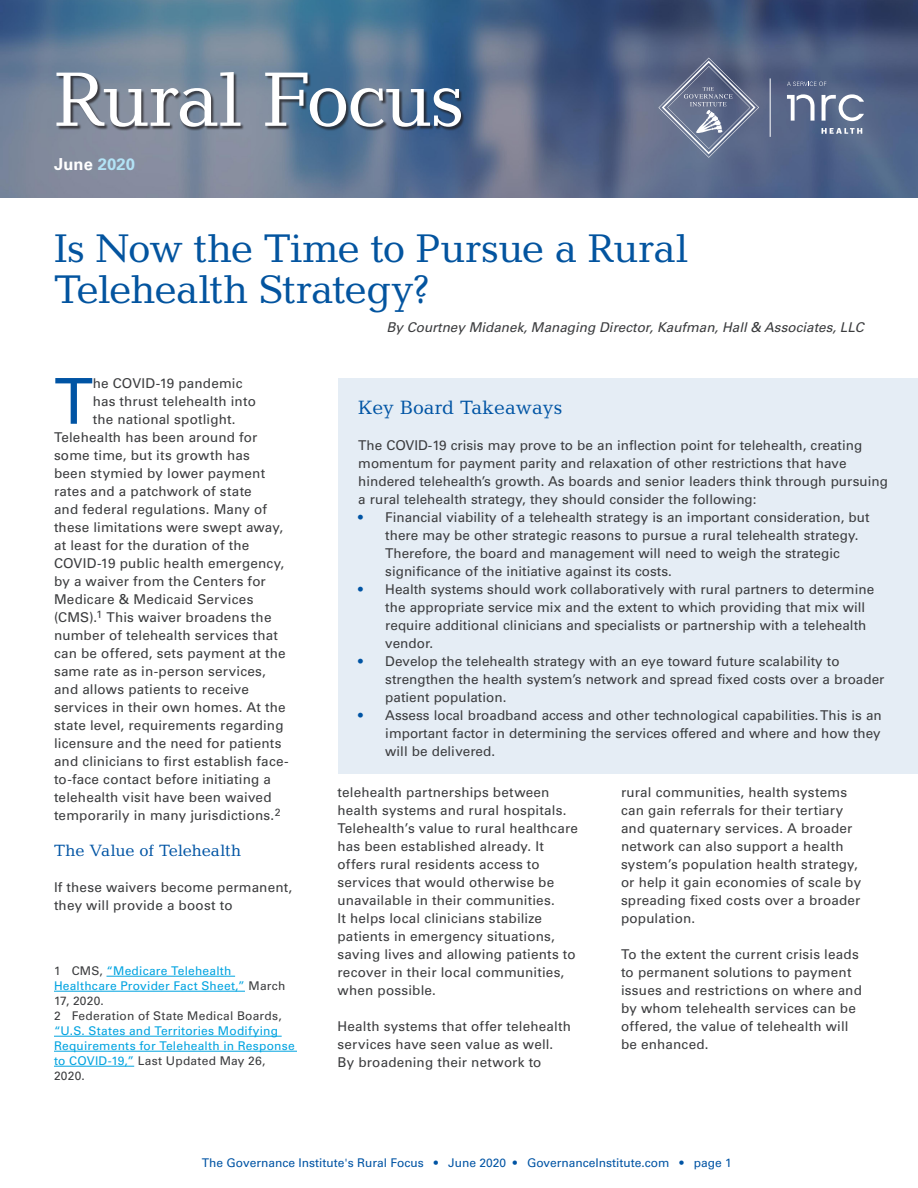
<style>
.page{position:relative;width:918px;height:1188px;background:#fff}
.page>*{position:absolute;margin:0;border:0;box-sizing:border-box;transform-origin:0 0}
.t1{font:78px "Candida Std";letter-spacing:-.03em;color:#fff}
.Bullet_points{font:63.3px "Univers LT Std";color:#0054a4}
.t2{font:40.5px/40.5px "Candida Std";letter-spacing:-.015em;color:#03549f}
.Key_board_takeaways{font:19.5px "Candida Std";color:#0054a4}
.Bullet_points-2{font:16.5px "Candida Std";letter-spacing:-.01em;color:#0054a4}
.body{font:700 16.5px "Univers LT Std";letter-spacing:.01em;color:#fff}
.Bullet_points-3{font:13.5px/18px "Univers LT Std";letter-spacing:.01em;color:#3b3c3e}
.Paragraph_Style_1{font:13.5px/18px "Univers LT Std";color:#3b3c3e}
.Byline{font:italic 13.5px "Univers LT Std";color:#3b3c3e}
.t3{font:12px/15px "Univers LT Std";letter-spacing:.02em;color:#00a3e0}
.t4{font:12px "Univers LT Std";color:#0054a4}
.s1{color:#b3e3f6}
.s2{color:#3b3c3e}
.s3{color:#0054a4}
</style>
<div class="page">
<img style="left:0;top:0;width:918px;height:198px">
<hr style="left:107px;top:976px;width:128px;height:1px;background:#00a3e0">
<hr style="left:54px;top:991px;width:191px;height:1px;background:#00a3e0">
<hr style="left:54px;top:1036px;width:228px;height:1px;background:#00a3e0">
<hr style="left:54px;top:1051px;width:243px;height:1px;background:#00a3e0">
<hr style="left:54px;top:1066px;width:80px;height:1px;background:#00a3e0">
<div style="left:338px;top:378px;width:580px;height:396px;background:#e5edf5"></div>
<div style="left:58px;top:73px;width:407px;height:58px;background:#231f20;opacity:.75"></div>
<hr style="left:770px;top:78px;width:1px;height:59px;background:#fff">
<svg style="left:822px;top:128px;width:40px;height:6px"></svg>
<svg style="left:822px;top:94px;width:42px;height:27px"></svg>
<svg style="left:787px;top:94px;width:28px;height:27px"></svg>
<svg style="left:787px;top:82px;width:39px;height:4px"></svg>
<svg style="left:658px;top:58px;width:101px;height:100px;background:#6b7691"></svg>
<h1 class="t1" style="left:54px;top:55px;width:412px">Rural Focus</h1>
<p class="body" style="left:54px;top:154px;width:83px">June <span class="s1">2020</span></p>
<h1 class="t2" style="left:54px;top:228px;width:636px">Is Now the Time to Pursue a Rural<br>Telehealth Strategy?</h1>
<p class="Byline" style="left:387px;top:319px;width:482px">By Courtney Midanek,Managing Director,Kaufman,Hall&amp; Associates,LLC</p>
<p class="Bullet_points" style="left:54px;top:364px;width:40px">T</p>
<p class="Bullet_points-3" style="left:93px;top:374px;width:151px">he COVID-19 pandemic</p>
<p class="Bullet_points-3" style="left:93px;top:392px;width:165px">has thrust telehealth into</p>
<p class="Bullet_points-3" style="left:93px;top:410px;width:144px">the national spotlight.</p>
<p class="Bullet_points-3" style="left:54px;top:428px;width:205px">Telehealth has been around for</p>
<p class="Bullet_points-3" style="left:54px;top:446px;width:197px">some time, but its growth has</p>
<p class="Bullet_points-3" style="left:54px;top:464px;width:213px">been stymied by lower payment</p>
<p class="Bullet_points-3" style="left:54px;top:482px;width:199px">rates and a patchwork of state</p>
<p class="Bullet_points-3" style="left:54px;top:500px;width:214px">and federal regulations. Many of</p>
<p class="Bullet_points-3" style="left:54px;top:518px;width:231px">these limitations were swept away,</p>
<p class="Bullet_points-3" style="left:54px;top:536px;width:197px">at least for the duration of the</p>
<p class="Bullet_points-3" style="left:54px;top:554px;width:232px">COVID-19 public health emergency,</p>
<p class="Bullet_points-3" style="left:54px;top:572px;width:213px">by a waiver from the Centers for</p>
<p class="Bullet_points-3" style="left:54px;top:590px;width:201px">Medicare &amp; Medicaid Services</p>
<p class="Bullet_points-3" style="left:54px;top:608px;width:219px">(CMS).<sup>1</sup> This waiver broadens the</p>
<p class="Bullet_points-3" style="left:54px;top:626px;width:226px">number of telehealth services that</p>
<p class="Bullet_points-3" style="left:54px;top:644px;width:233px">can be offered, sets payment at the</p>
<p class="Bullet_points-3" style="left:54px;top:662px;width:213px">same rate as in-person services,</p>
<p class="Bullet_points-3" style="left:54px;top:680px;width:197px">and allows patients to receive</p>
<p class="Bullet_points-3" style="left:54px;top:698px;width:233px">services in their own homes. At the</p>
<p class="Bullet_points-3" style="left:54px;top:716px;width:231px">state level, requirements regarding</p>
<p class="Bullet_points-3" style="left:54px;top:734px;width:229px">licensure and the need for patients</p>
<p class="Bullet_points-3" style="left:54px;top:752px;width:236px">and clinicians to first establish face-</p>
<p class="Bullet_points-3" style="left:54px;top:770px;width:219px">to-face contact before initiating a</p>
<p class="Bullet_points-3" style="left:54px;top:788px;width:219px">telehealth visit have been waived</p>
<p class="Bullet_points-3" style="left:54px;top:806px;width:228px">temporarily in many jurisdictions.<sup>2</sup></p>
<p class="Bullet_points-2" style="left:54px;top:841px;width:189px">The Value of Telehealth</p>
<p class="Bullet_points-3" style="left:54px;top:878px;width:240px">If these waivers become permanent, they will provide a boost to</p>
<p class="t3" style="left:54px;top:963px;width:233px"><span class="s2">1 CMS,</span> “Medicare Telehealth<br>Healthcare Provider Fact Sheet,” <span class="s2">March<br>17, 2020.</span></p>
<p class="t3" style="left:54px;top:1008px;width:242px"><span class="s2">2 Federation of State Medical Boards, </span>“U.S. States and Territories Modifying<br>Requirements for Telehealth in Response to COVID-19,” <span class="s2">Last Updated May 26,<br>2020.</span></p>
<p class="Key_board_takeaways" style="left:358px;top:396px;width:206px">Key Board Takeaways</p>
<p class="Paragraph_Style_1" style="left:358px;top:436px;width:531px">The COVID-19 crisis may prove to be an inflection point for telehealth, creating momentum for payment parity and relaxation of other restrictions that have hindered telehealth’s growth. As boards and senior leaders think through pursuing a rural telehealth strategy, they should consider the following:</p>
<p class="Bullet_points-3" style="left:385px;top:508px;width:486px;text-indent:-27px"><span class="s3">•</span> Financial viability of a telehealth strategy is an important consideration, but there may be other strategic reasons to pursue a rural telehealth strategy.<br>Therefore, the board and management will need to weigh the strategic significance of the initiative against its costs.</p>
<p class="Bullet_points-3" style="left:385px;top:580px;width:490px;text-indent:-27px"><span class="s3">•</span> Health systems should work collaboratively with rural partners to determine the appropriate service mix and the extent to which providing that mix will require additional clinicians and specialists or partnership with a telehealth vendor.</p>
<p class="Bullet_points-3" style="left:385px;top:652px;width:501px;text-indent:-27px"><span class="s3">•</span> Develop the telehealth strategy with an eye toward future scalability to strengthen the health system’s network and spread fixed costs over a broader patient population.</p>
<p class="Bullet_points-3" style="left:385px;top:706px;width:498px;text-align:justify;text-indent:-27px"><span class="s3">•</span> Assess local broadband access and other technological capabilities. This is an important factor in determining the services offered and where and how they will be delivered.</p>
<p class="Bullet_points-3" style="left:338px;top:784px;width:242px">telehealth partnerships between health systems and rural hospitals.<br>Telehealth’s value to rural healthcare has been established already. It offers rural residents access to services that would otherwise be unavailable in their communities.<br>It helps local clinicians stabilize patients in emergency situations, saving lives and allowing patients to recover in their local communities, when possible.</p>
<p class="Bullet_points-3" style="left:338px;top:1018px;width:235px">Health systems that offer telehealth services have seen value as well.<br>By broadening their network to</p>
<p class="Bullet_points-3" style="left:621px;top:784px;width:242px">rural communities, health systems can gain referrals for their tertiary and quaternary services. A broader network can also support a health system’s population health strategy, or help it gain economies of scale by spreading fixed costs over a broader population.</p>
<p class="Bullet_points-3" style="left:621px;top:946px;width:242px">To the extent the current crisis leads to permanent solutions to payment issues and restrictions on where and by whom telehealth services can be offered, the value of telehealth will be enhanced.</p>
<p class="t4" style="left:202px;top:1156px;width:531px">The Governance Institute's Rural Focus • June 2020 • GovernanceInstitute.com • page 1</p>
</div>
